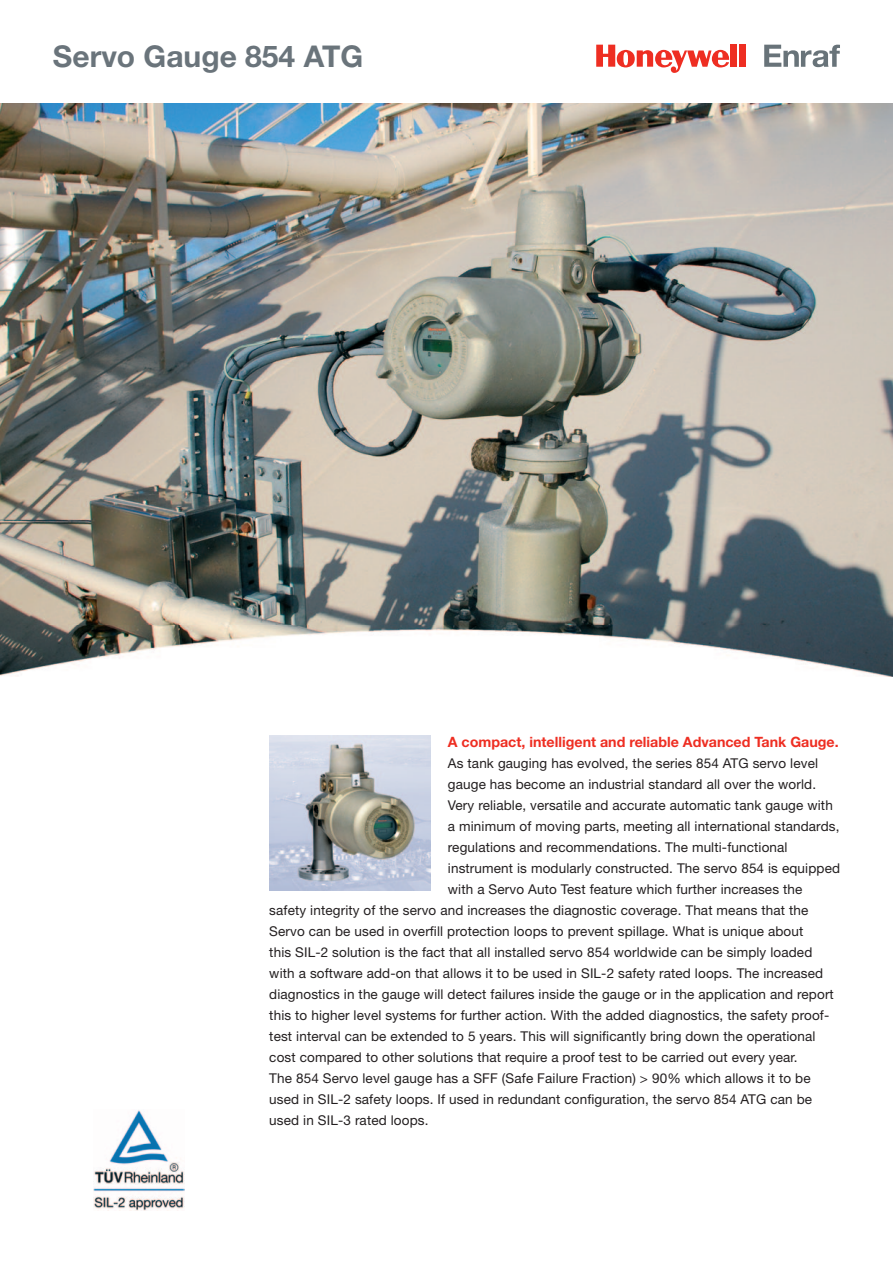
<style>
.page{position:relative;width:893px;height:1263px;background:#fff}
.page>*{position:absolute;margin:0;border:0;box-sizing:border-box;transform-origin:0 0}
.t1{font:700 30px "Helvetica Neue";color:#6a747b}
.t2{font:700 14.25px "Helvetica Neue";color:#ee2e22}
.t3{font:13.5px "Helvetica Neue";letter-spacing:.01em;color:#231f20}
</style>
<div class="page">
<img style="left:0;top:103px;width:893px;height:574px">
<div style="left:730px;top:45px;width:7px;height:22px;background:#ee2e22"></div>
<div style="left:739px;top:45px;width:6px;height:22px;background:#ee2e22"></div>
<svg style="left:596px;top:45px;width:133px;height:28px"></svg>
<svg style="left:764px;top:45px;width:76px;height:22px"></svg>
<img style="left:269px;top:736px;width:162px;height:154px">
<img style="left:93px;top:1110px;width:92px;height:100px">
<h1 class="t1" style="left:53px;top:37px;width:312px">Servo Gauge 854 ATG</h1>
<p class="t2" style="left:448px;top:733px;width:392px">A compact, intelligent and reliable Advanced Tank Gauge.</p>
<p class="t3" style="left:448px;top:755px;width:372px">As tank gauging has evolved, the series 854 ATG servo level</p>
<p class="t3" style="left:448px;top:776px;width:370px">gauge has become an industrial standard all over the world.</p>
<p class="t3" style="left:448px;top:797px;width:386px">Very reliable, versatile and accurate automatic tank gauge with</p>
<p class="t3" style="left:448px;top:818px;width:393px">a minimum of moving parts, meeting all international standards,</p>
<p class="t3" style="left:448px;top:839px;width:341px">regulations and recommendations. The multi-functional</p>
<p class="t3" style="left:448px;top:860px;width:394px">instrument is modularly constructed. The servo 854 is equipped</p>
<p class="t3" style="left:448px;top:881px;width:356px">with a Servo Auto Test feature which further increases the</p>
<p class="t3" style="left:269px;top:902px;width:541px">safety integrity of the servo and increases the diagnostic coverage. That means that the</p>
<p class="t3" style="left:269px;top:923px;width:535px">Servo can be used in overfill protection loops to prevent spillage. What is unique about</p>
<p class="t3" style="left:269px;top:944px;width:544px">this SIL-2 solution is the fact that all installed servo 854 worldwide can be simply loaded</p>
<p class="t3" style="left:269px;top:965px;width:555px">with a software add-on that allows it to be used in SIL-2 safety rated loops. The increased</p>
<p class="t3" style="left:269px;top:986px;width:566px">diagnostics in the gauge will detect failures inside the gauge or in the application and report</p>
<p class="t3" style="left:269px;top:1007px;width:561px">this to higher level systems for further action. With the added diagnostics, the safety proof-</p>
<p class="t3" style="left:269px;top:1028px;width:548px">test interval can be extended to 5 years. This will significantly bring down the operational</p>
<p class="t3" style="left:269px;top:1049px;width:530px">cost compared to other solutions that require a proof test to be carried out every year.</p>
<p class="t3" style="left:269px;top:1070px;width:543px">The 854 Servo level gauge has a SFF (Safe Failure Fraction) &gt; 90% which allows it to be</p>
<p class="t3" style="left:269px;top:1091px;width:544px">used in SIL-2 safety loops. If used in redundant configuration, the servo 854 ATG can be</p>
<p class="t3" style="left:269px;top:1112px;width:161px">used in SIL-3 rated loops.</p>
</div>
